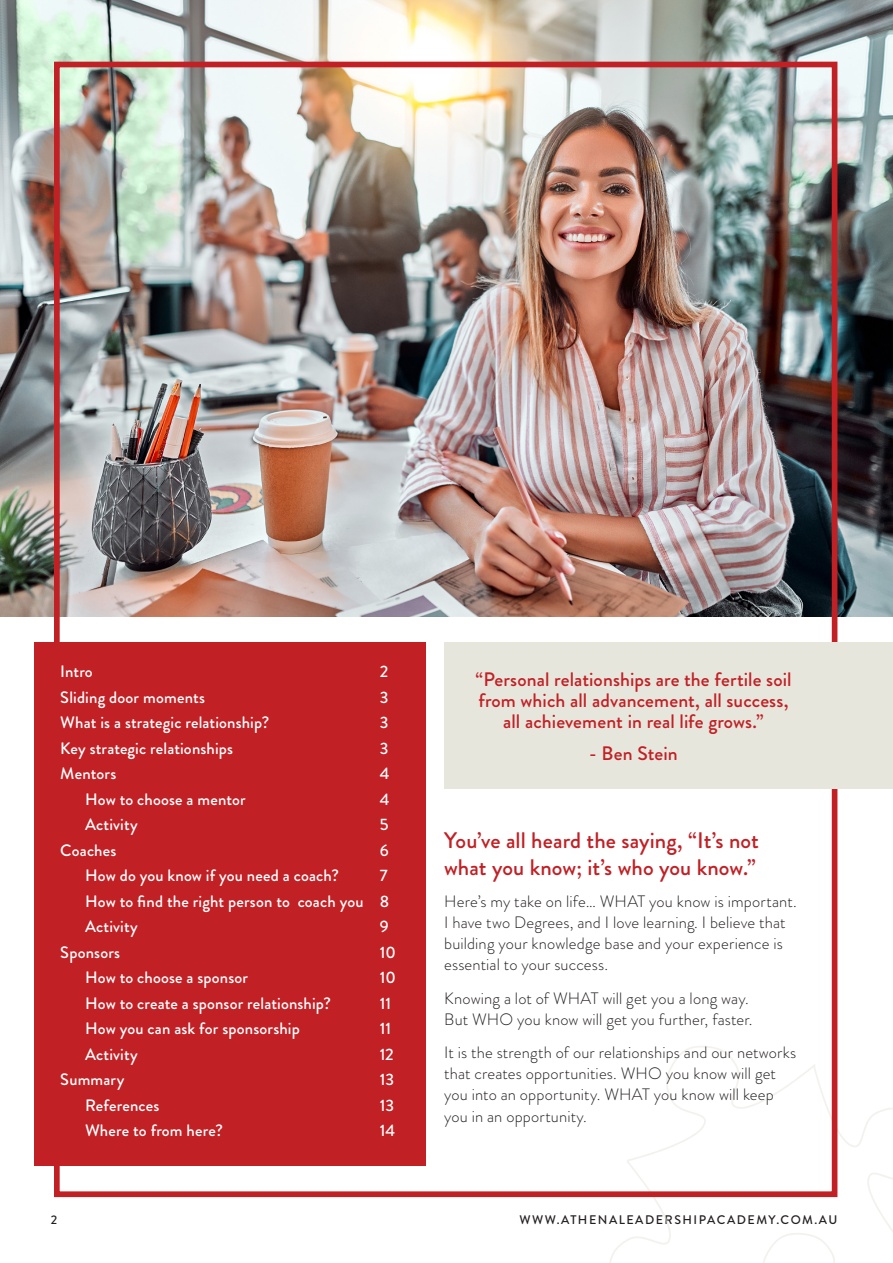
<style>
.page{position:relative;width:893px;height:1263px;background:#fff}
.page>*{position:absolute;margin:0;border:0;box-sizing:border-box;transform-origin:0 0}
.t1{font:500 22.5px/27px "Brandon Grotesque";letter-spacing:.005em;color:#c12025}
.t2{font:500 19.5px/21px "Brandon Grotesque";letter-spacing:.005em;color:#c12025;text-align:center}
.t3{font:300 16.5px/21px "Brandon Grotesque";letter-spacing:.005em;color:#231f20}
.t4{font:500 16.5px "Brandon Grotesque";letter-spacing:.01em;color:#fff}
.t5{font:500 12.45px "Brandon Grotesque";letter-spacing:.12em;color:#231f20}
</style>
<div class="page">
<img style="left:0;top:0;width:893px;height:617px">
<svg style="left:608px;top:1045px;width:285px;height:218px"></svg>
<div style="left:54px;top:62px;width:783px;height:1135px;border:6px solid #c12025"></div>
<div style="left:34px;top:642px;width:391px;height:523px;background:#c12025"></div>
<div style="left:444px;top:642px;width:449px;height:146px;background:#e7e6dd"></div>
<p class="t4" style="left:60px;top:660px;width:34px">Intro</p>
<p class="t4" style="left:380px;top:660px;width:10px">2</p>
<p class="t4" style="left:60px;top:685px;width:146px">Sliding door moments</p>
<p class="t4" style="left:380px;top:685px;width:10px">3</p>
<p class="t4" style="left:60px;top:711px;width:211px">What is a strategic relationship?</p>
<p class="t4" style="left:380px;top:711px;width:10px">3</p>
<p class="t4" style="left:60px;top:736px;width:174px">Key strategic relationships</p>
<p class="t4" style="left:380px;top:736px;width:10px">3</p>
<p class="t4" style="left:60px;top:762px;width:58px">Mentors</p>
<p class="t4" style="left:380px;top:762px;width:11px">4</p>
<p class="t4" style="left:85px;top:787px;width:162px">How to choose a mentor</p>
<p class="t4" style="left:380px;top:787px;width:11px">4</p>
<p class="t4" style="left:85px;top:813px;width:54px">Activity</p>
<p class="t4" style="left:380px;top:813px;width:10px">5</p>
<p class="t4" style="left:60px;top:838px;width:58px">Coaches</p>
<p class="t4" style="left:380px;top:838px;width:10px">6</p>
<p class="t4" style="left:85px;top:864px;width:255px">How do you know if you need a coach?</p>
<p class="t4" style="left:380px;top:864px;width:9px">7</p>
<p class="t4" style="left:85px;top:889px;width:306px">How to find the right person to coach you 8</p>
<p class="t4" style="left:85px;top:915px;width:54px">Activity</p>
<p class="t4" style="left:380px;top:915px;width:10px">9</p>
<p class="t4" style="left:60px;top:940px;width:61px">Sponsors</p>
<p class="t4" style="left:380px;top:940px;width:18px">10</p>
<p class="t4" style="left:85px;top:966px;width:165px">How to choose a sponsor</p>
<p class="t4" style="left:380px;top:966px;width:18px">10</p>
<p class="t4" style="left:85px;top:991px;width:248px">How to create a sponsor relationship?</p>
<p class="t4" style="left:380px;top:991px;width:13px">11</p>
<p class="t4" style="left:85px;top:1017px;width:216px">How you can ask for sponsorship</p>
<p class="t4" style="left:380px;top:1017px;width:13px">11</p>
<p class="t4" style="left:85px;top:1042px;width:54px">Activity</p>
<p class="t4" style="left:380px;top:1042px;width:16px">12</p>
<p class="t4" style="left:60px;top:1068px;width:66px">Summary</p>
<p class="t4" style="left:380px;top:1068px;width:16px">13</p>
<p class="t4" style="left:85px;top:1093px;width:76px">References</p>
<p class="t4" style="left:380px;top:1093px;width:16px">13</p>
<p class="t4" style="left:85px;top:1119px;width:139px">Where to from here?</p>
<p class="t4" style="left:380px;top:1119px;width:17px">14</p>
<p class="t2" style="left:475px;top:669px;width:318px">“Personal relationships are the fertile soil from which all advancement, all success, all achievement in real life grows.”</p>
<p class="t2" style="left:589px;top:743px;width:90px">- Ben Stein</p>
<p class="t1" style="left:444px;top:827px;width:316px">You’ve all heard the saying, “It’s not what you know; it’s who you know.”</p>
<p class="t3" style="left:444px;top:891px;width:354px">Here’s my take on life… WHAT you know is important.<br>I have two Degrees, and I love learning. I believe that building your knowledge base and your experience is essential to your success.</p>
<p class="t3" style="left:444px;top:987px;width:310px">Knowing a lot of WHAT will get you a long way.<br>But WHO you know will get you further, faster.</p>
<p class="t3" style="left:444px;top:1042px;width:354px">It is the strength of our relationships and our networks that creates opportunities. WHO you know will get you into an opportunity. WHAT you know will keep you in an opportunity.</p>
<p class="t5" style="left:51px;top:1210px;width:8px">2</p>
<p class="t5" style="left:519px;top:1210px;width:319px">WWW.ATHENALEADERSHIPACADEMY.COM.AU</p>
</div>
